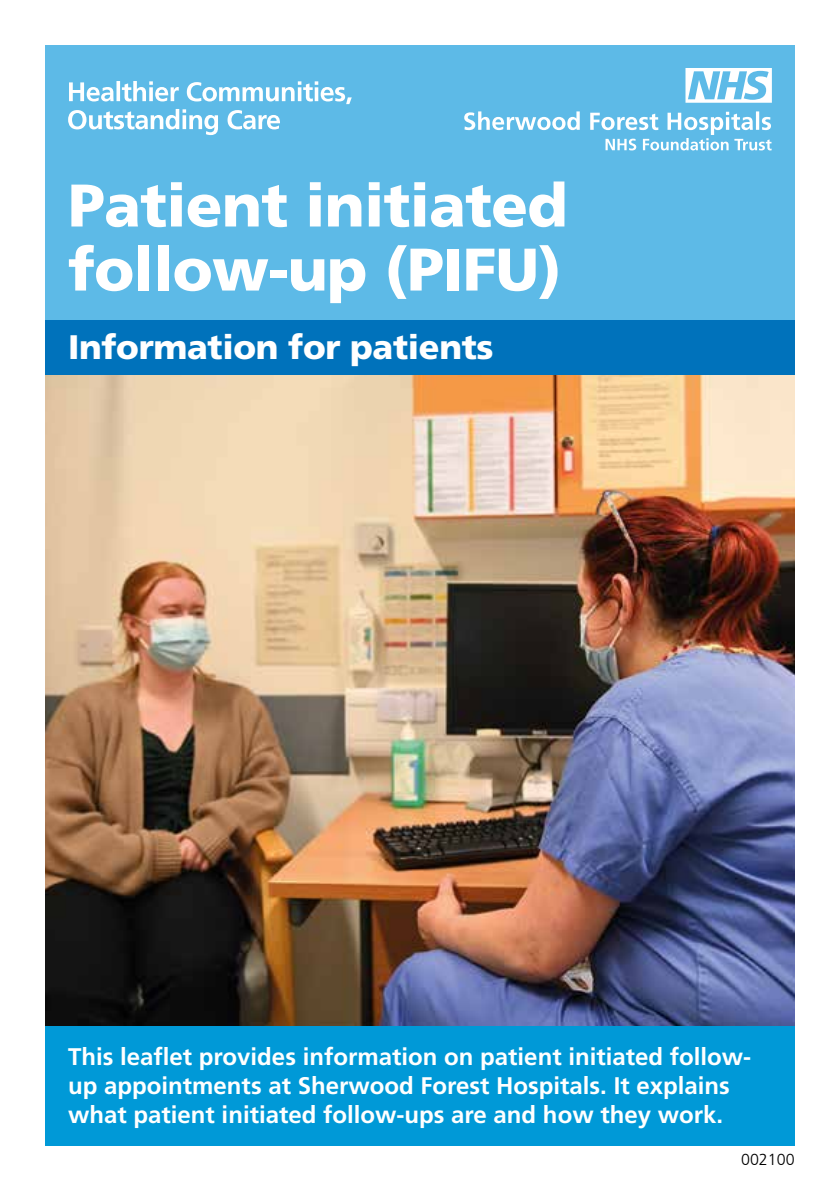
<style>
.page{position:relative;width:840px;height:1191px;background:#fff}
.page>*{position:absolute;margin:0;border:0;box-sizing:border-box;transform-origin:0 0}
.t1{font:900 60px/64px "Frutiger LT Com";letter-spacing:-.01em;color:#fff}
.t2{font:900 34px "Frutiger LT Com";letter-spacing:-.01em;color:#fff}
.t3{font:700 24px/28.8px "Frutiger LT Com";color:#fff}
.t4{font:300 16px "Frutiger LT Com";color:#000}
</style>
<div class="page">
<img style="left:45px;top:374px;width:749px;height:652px">
<div style="left:45px;top:45px;width:749px;height:314px;background:#5dbae7"></div>
<svg style="left:68px;top:81px;width:283px;height:54px"></svg>
<svg style="left:464px;top:111px;width:307px;height:39px"></svg>
<svg style="left:685px;top:68px;width:86px;height:35px"></svg>
<div style="left:45px;top:1026px;width:749px;height:119px;background:#0099d7"></div>
<div style="left:45px;top:320px;width:749px;height:54px;background:#0072bb"></div>
<h1 class="t1" style="left:68px;top:173px;width:500px">Patient initiated follow-up (PIFU)</h1>
<h2 class="t2" style="left:68px;top:326px;width:426px">Information for patients</h2>
<p class="t3" style="left:68px;top:1042px;width:684px">This leaflet provides information on patient initiated follow&shy;up appointments at Sherwood Forest Hospitals. It explains what patient initiated follow-ups are and how they work.</p>
<p class="t4" style="left:740px;top:1149px;width:55px">002100</p>
</div>
